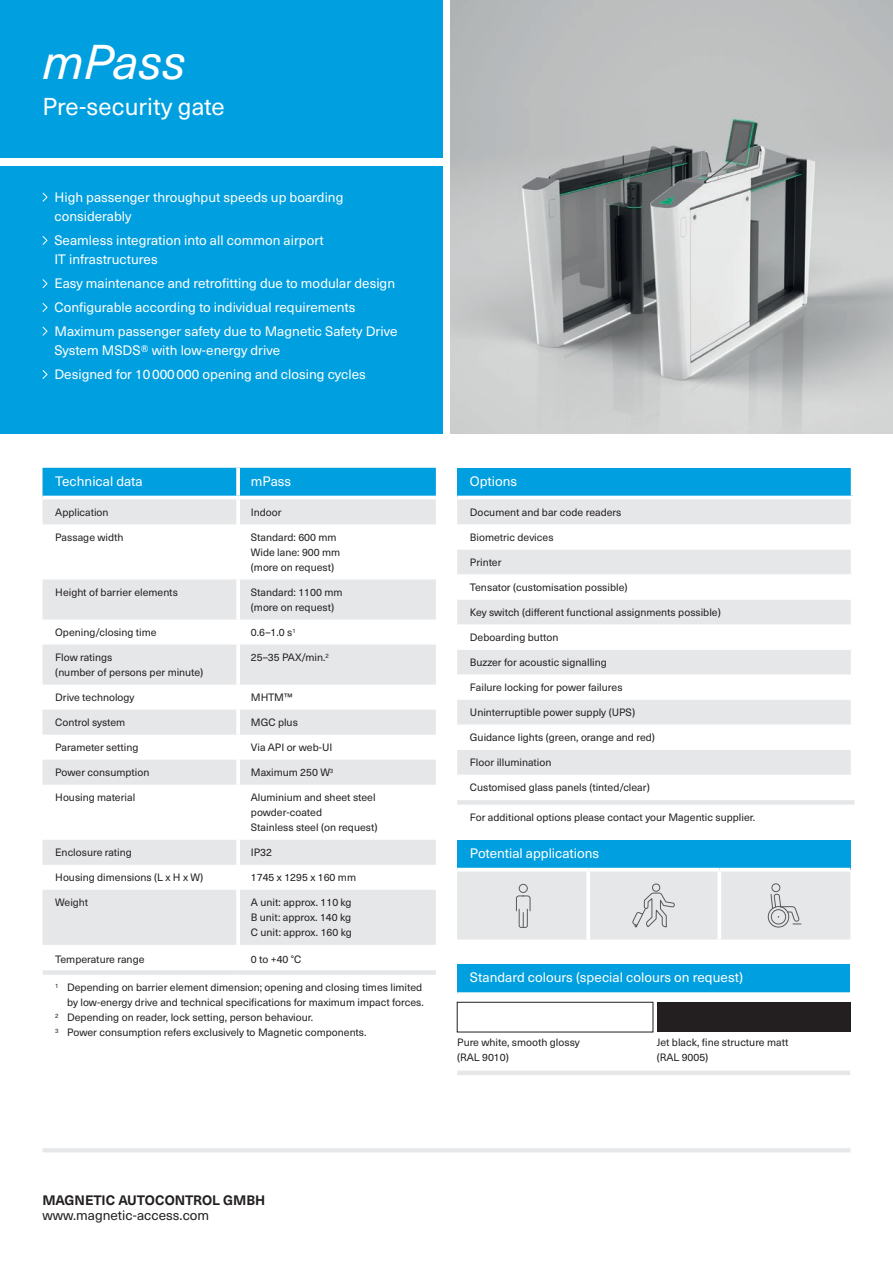
<style>
.page{position:relative;width:893px;height:1263px;background:#fff}
.page>*{position:absolute;margin:0;border:0;box-sizing:border-box;transform-origin:0 0}
.t1{font:italic 48px "Neue Haas Unica Pro";color:#fff}
.t2{font:24px "Neue Haas Unica Pro";color:#fff}
.t3{font:13.5px/23.7px "Neue Haas Unica Pro";color:#fff}
.t4{font:700 13.5px "Neue Haas Unica Pro";letter-spacing:-.005em;color:#231f20}
.t5{font:13.5px "Neue Haas Unica Pro";color:#231f20}
.t6{font:10.5px/15px "Neue Haas Unica Pro";color:#231f20}
</style>
<div class="page">
<div style="left:0;top:0;width:442px;height:157px;background:#009fdf"></div>
<hr style="left:43px;top:1148px;width:807px;height:4px;background:#e6e7e9">
<img style="left:451px;top:0;width:442px;height:434px">
<div style="left:0;top:166px;width:436px;height:268px;background:#009fdf"></div>
<svg style="left:42px;top:192px;width:6px;height:10px"></svg>
<svg style="left:42px;top:236px;width:6px;height:9px"></svg>
<svg style="left:42px;top:279px;width:6px;height:10px"></svg>
<svg style="left:42px;top:303px;width:6px;height:9px"></svg>
<svg style="left:42px;top:326px;width:6px;height:10px"></svg>
<svg style="left:42px;top:370px;width:6px;height:9px"></svg>
<div style="left:43px;top:468px;width:393px;height:28px;background:#009fdf"></div>
<svg style="left:43px;top:499px;width:393px;height:446px"></svg>
<svg style="left:43px;top:644px;width:393px;height:91px"></svg>
<hr style="left:236px;top:499px;width:4px;height:25px;background:#fff">
<hr style="left:236px;top:524px;width:4px;height:55px;background:#fff">
<hr style="left:236px;top:579px;width:4px;height:40px;background:#fff">
<hr style="left:236px;top:619px;width:4px;height:25px;background:#fff">
<hr style="left:236px;top:644px;width:4px;height:41px;background:#fff">
<hr style="left:236px;top:685px;width:4px;height:25px;background:#fff">
<hr style="left:236px;top:710px;width:4px;height:25px;background:#fff">
<hr style="left:236px;top:735px;width:4px;height:25px;background:#fff">
<hr style="left:236px;top:760px;width:4px;height:25px;background:#fff">
<hr style="left:236px;top:785px;width:4px;height:55px;background:#fff">
<hr style="left:236px;top:840px;width:4px;height:25px;background:#fff">
<hr style="left:236px;top:865px;width:4px;height:25px;background:#fff">
<hr style="left:236px;top:890px;width:4px;height:55px;background:#fff">
<svg style="left:236px;top:468px;width:4px;height:28px"></svg>
<div style="left:43px;top:970px;width:195px;height:5px;background:#e6e7e9"></div>
<div style="left:238px;top:970px;width:198px;height:5px;background:#e6e7e9"></div>
<div style="left:457px;top:840px;width:393px;height:30px;background:#009fdf"></div>
<hr style="left:457px;top:868px;width:131px;height:3px;background:#fff">
<hr style="left:588px;top:868px;width:131px;height:3px;background:#fff">
<hr style="left:719px;top:868px;width:131px;height:3px;background:#fff">
<svg style="left:457px;top:871px;width:393px;height:68px;background:#e3e4e6"></svg>
<div style="left:457px;top:964px;width:393px;height:30px;background:#009fdf"></div>
<svg style="left:457px;top:992px;width:393px;height:2px"></svg>
<div style="left:457px;top:1070px;width:393px;height:5px;background:#e6e7e9"></div>
<div style="left:457px;top:1002px;width:196px;height:30px;border:1px solid #231f20"></div>
<div style="left:657px;top:1002px;width:193px;height:30px;background:#231f20"></div>
<div style="left:457px;top:468px;width:396px;height:29px;background:#009fdf"></div>
<div style="left:457px;top:499px;width:394px;height:25px;background:#e6e7e9"></div>
<svg style="left:457px;top:550px;width:394px;height:225px;fill:#e6e7e9"></svg>
<hr style="left:851px;top:468px;width:3px;height:28px;background:#fff">
<hr style="left:457px;top:496px;width:397px;height:3px;background:#fff">
<div style="left:457px;top:800px;width:397px;height:5px;background:#e6e7e9"></div>
<h1 class="t1" style="left:43px;top:34px;width:145px">mPass</h1>
<h2 class="t2" style="left:43px;top:92px;width:184px">Pre-security gate</h2>
<p class="t3" style="left:54px;top:187px;width:291px;line-height:19.5px">High passenger throughput speeds up boarding considerably</p>
<p class="t3" style="left:54px;top:231px;width:271px;line-height:19.5px">Seamless integration into all common airport<br>IT infrastructures</p>
<p class="t3" style="left:54px;top:272px;width:345px">Easy maintenance and retrofitting due to modular design<br>Configurable according to individual requirements<br>Maximum passenger safety due to Magnetic Safety Drive</p>
<p class="t3" style="left:54px;top:339px;width:313px">System MSDS® with low-energy drive<br>Designed for 10000000 opening and closing cycles</p>
<p class="t3" style="left:55px;top:470px;width:89px">Technical data</p>
<p class="t3" style="left:251px;top:470px;width:42px">mPass</p>
<p class="t6" style="left:55px;top:505px;width:55px">Application</p>
<p class="t6" style="left:251px;top:505px;width:32px">Indoor</p>
<p class="t6" style="left:55px;top:530px;width:70px">Passage width</p>
<p class="t6" style="left:251px;top:530px;width:91px">Standard: 600 mm<br>Wide lane: 900 mm (more on request)</p>
<p class="t6" style="left:55px;top:585px;width:124px">Height of barrier elements</p>
<p class="t6" style="left:251px;top:585px;width:93px">Standard: 1100 mm (more on request)</p>
<p class="t6" style="left:55px;top:625px;width:103px">Opening/closing time</p>
<p class="t6" style="left:251px;top:625px;width:46px">0.6–1.0 s<sup>1</sup></p>
<p class="t6" style="left:55px;top:650px;width:150px">Flow ratings<br>(number of persons per minute)</p>
<p class="t6" style="left:251px;top:650px;width:80px">25–35 PAX/min.<sup>2</sup></p>
<p class="t6" style="left:55px;top:690px;width:81px">Drive technology</p>
<p class="t6" style="left:251px;top:690px;width:43px">MHTM™</p>
<p class="t6" style="left:55px;top:715px;width:72px">Control system</p>
<p class="t6" style="left:251px;top:715px;width:48px">MGC plus</p>
<p class="t6" style="left:55px;top:740px;width:85px">Parameter setting</p>
<p class="t6" style="left:251px;top:740px;width:83px">Via API or web-UI</p>
<p class="t6" style="left:55px;top:765px;width:96px">Power consumption</p>
<p class="t6" style="left:251px;top:765px;width:84px">Maximum 250 W<sup>3</sup></p>
<p class="t6" style="left:55px;top:790px;width:81px">Housing material</p>
<p class="t6" style="left:251px;top:790px;width:128px">Aluminium and sheet steel powder-coated<br>Stainless steel (on request)</p>
<p class="t6" style="left:55px;top:845px;width:78px">Enclosure rating</p>
<p class="t6" style="left:251px;top:845px;width:23px">IP32</p>
<p class="t6" style="left:55px;top:870px;width:150px">Housing dimensions (L x H x W)</p>
<p class="t6" style="left:251px;top:870px;width:107px">1745 x 1295 x 160 mm</p>
<p class="t6" style="left:55px;top:895px;width:34px">Weight</p>
<p class="t6" style="left:251px;top:895px;width:102px;text-align:justify">A unit: approx. 110 kg B unit: approx. 140 kg C unit: approx. 160 kg</p>
<p class="t6" style="left:55px;top:952px;width:91px">Temperature range</p>
<p class="t6" style="left:251px;top:952px;width:52px">0 to +40 °C</p>
<p class="t6" style="left:55px;top:980px;width:369px"><sup>1</sup> Depending on barrier element dimension; opening and closing times limited</p>
<p class="t6" style="left:67px;top:995px;width:358px">by low-energy drive and technical specifications for maximum impact forces.</p>
<p class="t6" style="left:55px;top:1010px;width:259px"><sup>2</sup> Depending on reader, lock setting, person behaviour.</p>
<p class="t6" style="left:55px;top:1025px;width:313px"><sup>3</sup> Power consumption refers exclusively to Magnetic components.</p>
<p class="t3" style="left:470px;top:470px;width:49px">Options</p>
<p class="t6" style="left:470px;top:505px;width:153px">Document and bar code readers</p>
<p class="t6" style="left:470px;top:530px;width:85px">Biometric devices</p>
<p class="t6" style="left:470px;top:555px;width:33px">Printer</p>
<p class="t6" style="left:470px;top:580px;width:159px">Tensator (customisation possible)</p>
<p class="t6" style="left:470px;top:605px;width:252px">Key switch (different functional assignments possible)</p>
<p class="t6" style="left:470px;top:630px;width:90px">Deboarding button</p>
<p class="t6" style="left:470px;top:655px;width:138px">Buzzer for acoustic signalling</p>
<p class="t6" style="left:470px;top:680px;width:154px">Failure locking for power failures</p>
<p class="t6" style="left:470px;top:705px;width:167px">Uninterruptible power supply (UPS)</p>
<p class="t6" style="left:470px;top:730px;width:187px">Guidance lights (green, orange and red)</p>
<p class="t6" style="left:470px;top:755px;width:83px">Floor illumination</p>
<p class="t6" style="left:470px;top:780px;width:181px">Customised glass panels (tinted/clear)</p>
<p class="t6" style="left:470px;top:810px;width:287px">For additional options please contact your Magentic supplier.</p>
<p class="t3" style="left:470px;top:842px;width:131px">Potential applications</p>
<p class="t3" style="left:470px;top:965px;width:274px">Standard colours (special colours on request)</p>
<p class="t6" style="left:457px;top:1035px;width:124px">Pure white, smooth glossy (RAL 9010)</p>
<p class="t6" style="left:657px;top:1035px;width:133px">Jet black, fine structure matt (RAL 9005)</p>
<p class="t4" style="left:43px;top:1192px;width:224px">MAGNETIC AUTOCONTROL GMBH</p>
<p class="t5" style="left:43px;top:1207px;width:168px">www.magnetic-access.com</p>
</div>
